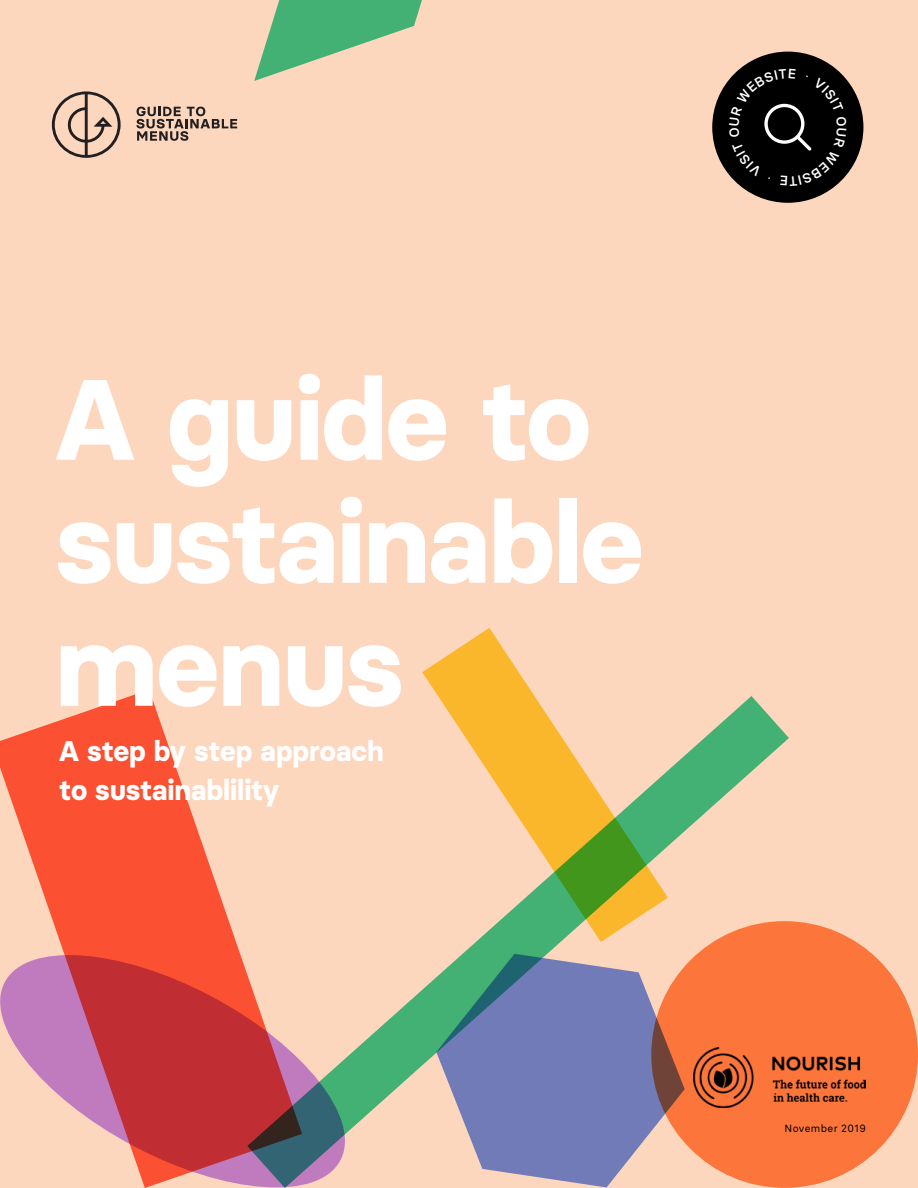
<style>
.page{position:relative;width:918px;height:1188px;background:#fcd7be}
.page>*{position:absolute;margin:0;border:0;box-sizing:border-box;transform-origin:0 0}
.t1{font:700 114px/123px "Basier Circle";letter-spacing:-.015em;color:#fff}
.t2{font:700 28.5px/39px "Basier Circle";color:#fff}
.t3{font:10.5px "Basier Circle";letter-spacing:.035em;color:#000}
</style>
<div class="page">
<svg style="left:0;top:690px;width:247px;height:498px"></svg>
<svg style="left:247px;top:696px;width:542px;height:492px"></svg>
<div style="left:651px;top:921px;width:267px;height:267px;background:#fc763b;border-radius:50%"></div>
<svg style="left:436px;top:954px;width:249px;height:233px;fill:#707bb8"></svg>
<svg style="left:422px;top:628px;width:246px;height:314px"></svg>
<div style="left:712px;top:52px;width:151px;height:151px;background:#000;border-radius:50%"></div>
<svg style="left:52px;top:92px;width:69px;height:66px"></svg>
<svg style="left:136px;top:107px;width:101px;height:34px"></svg>
<img style="left:693px;top:1047px;width:173px;height:60px">
<svg style="left:254px;top:0;width:168px;height:81px"></svg>
<svg style="left:729px;top:69px;width:118px;height:117px"></svg>
<h1 class="t1" style="left:55px;top:357px;width:590px">A guide to sustainable menus</h1>
<p class="t2" style="left:59px;top:732px;width:326px">A step by step approach to sustainablility</p>
<p class="t3" style="left:785px;top:1121px;width:83px">November 2019</p>
</div>
